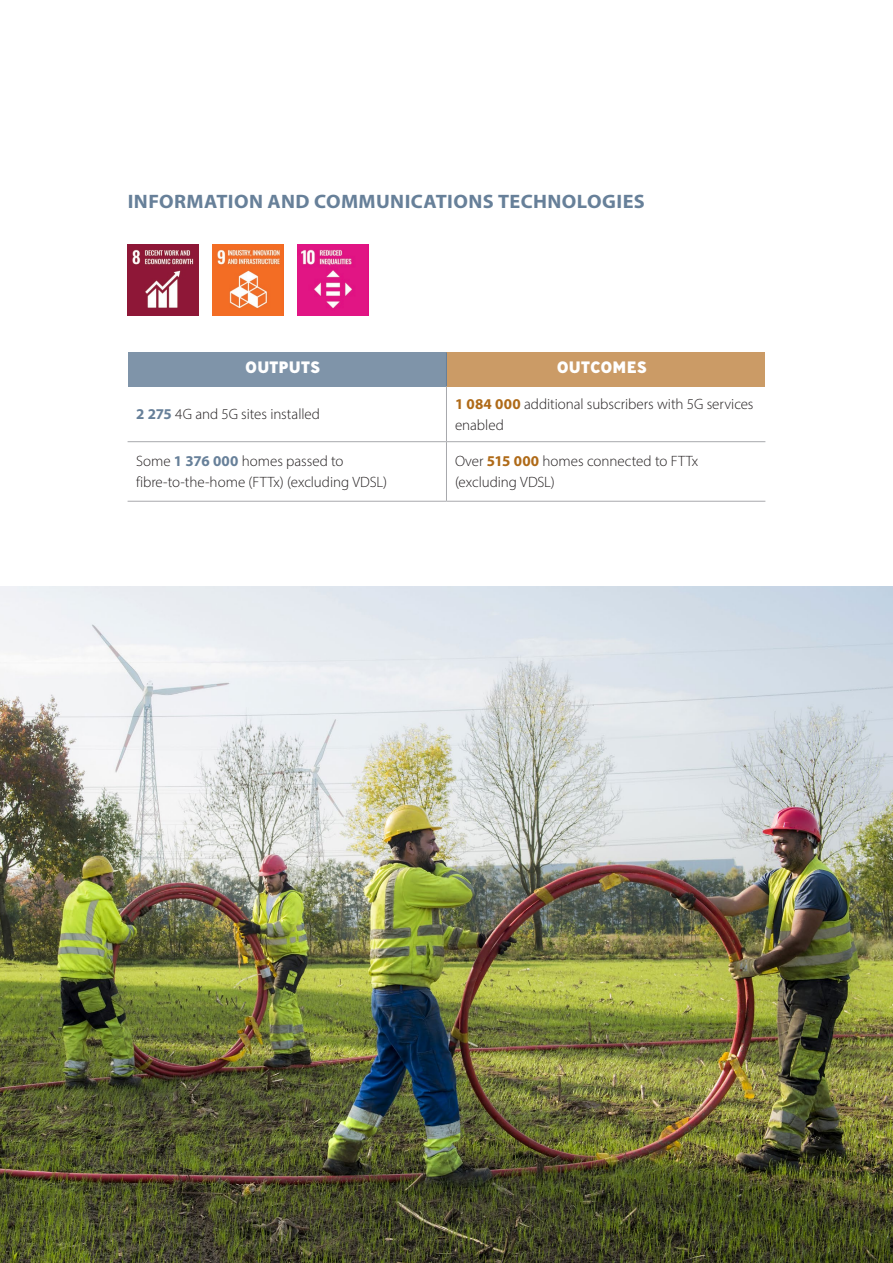
<style>
.page{position:relative;width:893px;height:1263px;background:#fff}
.page>*{position:absolute;margin:0;border:0;box-sizing:border-box;transform-origin:0 0}
._03_TITRE_SECTOR{font:700 19.5px "Myriad Pro";letter-spacing:.02em;color:#678099;scale:1.04 1}
._07_TITRE_TABLEAU{font:800 16.5px "Ministry";letter-spacing:.01em;color:#fff}
._09_texte_OUTPUT{font:300 15px/21px "Myriad Pro";letter-spacing:-.005em;color:#231f20}
.s1{font-weight:700;color:#678099}
.s2{font-weight:700;color:#af6a18}
</style>
<div class="page">
<img style="left:128px;top:245px;width:71px;height:71px">
<img style="left:213px;top:245px;width:71px;height:71px">
<img style="left:298px;top:245px;width:71px;height:71px">
<div style="left:128px;top:352px;width:318px;height:34px;background:#7f94a9"></div>
<div style="left:446px;top:352px;width:319px;height:34px;background:#cb9b66"></div>
<hr style="left:446px;top:352px;width:1px;height:34px;background:#678099">
<hr style="left:446px;top:386px;width:1px;height:55px;background:#a8a9ad">
<hr style="left:128px;top:441px;width:318px;height:1px;background:#a8a9ad">
<hr style="left:446px;top:441px;width:319px;height:1px;background:#a8a9ad">
<hr style="left:446px;top:442px;width:1px;height:59px;background:#a8a9ad">
<hr style="left:128px;top:501px;width:318px;height:1px;background:#a8a9ad">
<hr style="left:446px;top:501px;width:319px;height:1px;background:#a8a9ad">
<img style="left:0;top:586px;width:893px;height:677px">
<p class="_03_TITRE_SECTOR" style="left:128px;top:189px;width:499px">INFORMATION AND COMMUNICATIONS TECHNOLOGIES</p>
<p class="_07_TITRE_TABLEAU" style="left:245px;top:356px;width:77px">OUTPUTS</p>
<p class="_07_TITRE_TABLEAU" style="left:557px;top:356px;width:92px">OUTCOMES</p>
<p class="_09_texte_OUTPUT" style="left:136px;top:404px;width:185px"><span class="s1">2 275</span> 4G and 5G sites installed</p>
<p class="_09_texte_OUTPUT" style="left:455px;top:393px;width:300px"><span class="s2">1 084 000</span> additional subscribers with 5G services enabled</p>
<p class="_09_texte_OUTPUT" style="left:136px;top:450px;width:253px">Some <span class="s1">1 376 000</span> homes passed to fibre-to-the-home (FTTx) (excluding VDSL)</p>
<p class="_09_texte_OUTPUT" style="left:455px;top:450px;width:245px">Over <span class="s2">515 000</span> homes connected to FTTx (excluding VDSL)</p>
</div>
